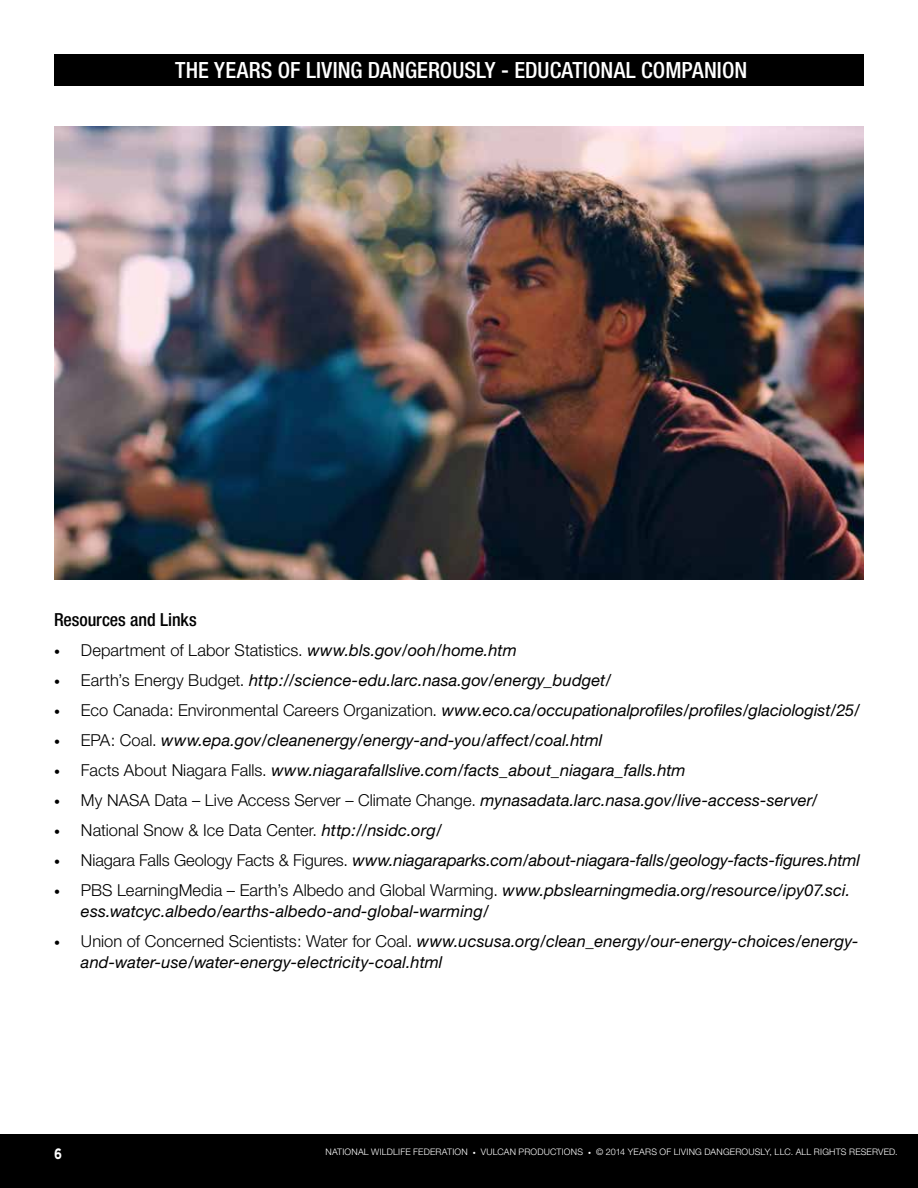
<style>
.page{position:relative;width:918px;height:1188px;background:#fff}
.page>*{position:absolute;margin:0;border:0;box-sizing:border-box;transform-origin:0 0}
.t1{font:500 condensed 22.35px "Helvetica Neue";color:#fff}
.t2{font:500 condensed 18px "Helvetica Neue";letter-spacing:-.005em;color:#000}
.t3{font:italic 16.5px/21px "Helvetica Neue";letter-spacing:.005em;color:#000}
.t4{font:300 16.5px "Helvetica Neue";color:#000}
.t5{font:700 15px "Gotham";color:#fff;scale:.8 1}
.t6{font:300 9px "Helvetica Neue";letter-spacing:.02em;color:#fff}
.s1{font-weight:700;font-size:12px}
.s2{font-weight:400;font-style:italic}
.s3{font-weight:700;font-style:normal;font-size:12px}
.s4{font-weight:300;font-style:normal}
.s5{font-size:6px}
</style>
<div class="page">
<div style="left:54px;top:54px;width:810px;height:32px;background:#000"></div>
<div style="left:0;top:1134px;width:918px;height:54px;background:#000"></div>
<img style="left:54px;top:126px;width:810px;height:454px">
<h1 class="t1" style="left:175px;top:56px;width:574px">THE YEARS OF LIVING DANGEROUSLY - EDUCATIONAL COMPANION</h1>
<p class="t2" style="left:54px;top:609px;width:144px">Resources and Links</p>
<p class="t4" style="left:54px;top:640px;width:464px"><span class="s1">•</span> Department of Labor Statistics. <span class="s2">www.bls.gov/ooh/home.htm</span></p>
<p class="t3" style="left:54px;top:669px;width:559px"><span class="s3">•</span> <span class="s4">Earth’s Energy Budget.</span> http://science-edu.larc.nasa.gov/energy_budget/</p>
<p class="t3" style="left:54px;top:699px;width:807px"><span class="s3">•</span> <span class="s4">Eco Canada: Environmental Careers Organization.</span> www.eco.ca/occupationalprofiles/profiles/glaciologist/25/</p>
<p class="t3" style="left:54px;top:729px;width:550px"><span class="s3">•</span> <span class="s4">EPA: Coal.</span> www.epa.gov/cleanenergy/energy-and-you/affect/coal.html</p>
<p class="t3" style="left:54px;top:759px;width:633px"><span class="s3">•</span> <span class="s4">Facts About Niagara Falls.</span> www.niagarafallslive.com/facts_about_niagara_falls.htm</p>
<p class="t3" style="left:54px;top:789px;width:765px"><span class="s3">•</span> <span class="s4">My NASA Data – Live Access Server – Climate Change.</span> mynasadata.larc.nasa.gov/live-access-server/</p>
<p class="t4" style="left:54px;top:820px;width:390px"><span class="s1">•</span> National Snow &amp; Ice Data Center. <span class="s2">http://nsidc.org/</span></p>
<p class="t3" style="left:54px;top:849px;width:808px"><span class="s3">•</span> <span class="s4">Niagara Falls Geology Facts &amp; Figures.</span> www.niagaraparks.com/about-niagara-falls/geology-facts-figures.html</p>
<p class="t3" style="left:81px;top:879px;width:771px;text-indent:-27px"><span class="s3">•</span> <span class="s4">PBS LearningMedia – Earth’s Albedo and Global Warming.</span> www.pbslearningmedia.org/resource/ipy07.sci. ess.watcyc.albedo/earths-albedo-and-global-warming/</p>
<p class="t3" style="left:81px;top:930px;width:779px;text-indent:-27px"><span class="s3">•</span> <span class="s4">Union of Concerned Scientists: Water for Coal.</span> www.ucsusa.org/clean_energy/our-energy-choices/energy&shy;and-water-use/water-energy-electricity-coal.html</p>
<p class="t5" style="left:54px;top:1145px;width:11px">6</p>
<p class="t6" style="left:325px;top:1146px;width:574px">NATIONAL WILDLIFE FEDERATION <span class="s5">•</span> VULCAN PRODUCTIONS <span class="s5">•</span> © 2014 YEARS OF LIVING DANGEROUSLY, LLC. ALL RIGHTS RESERVED.</p>
</div>
